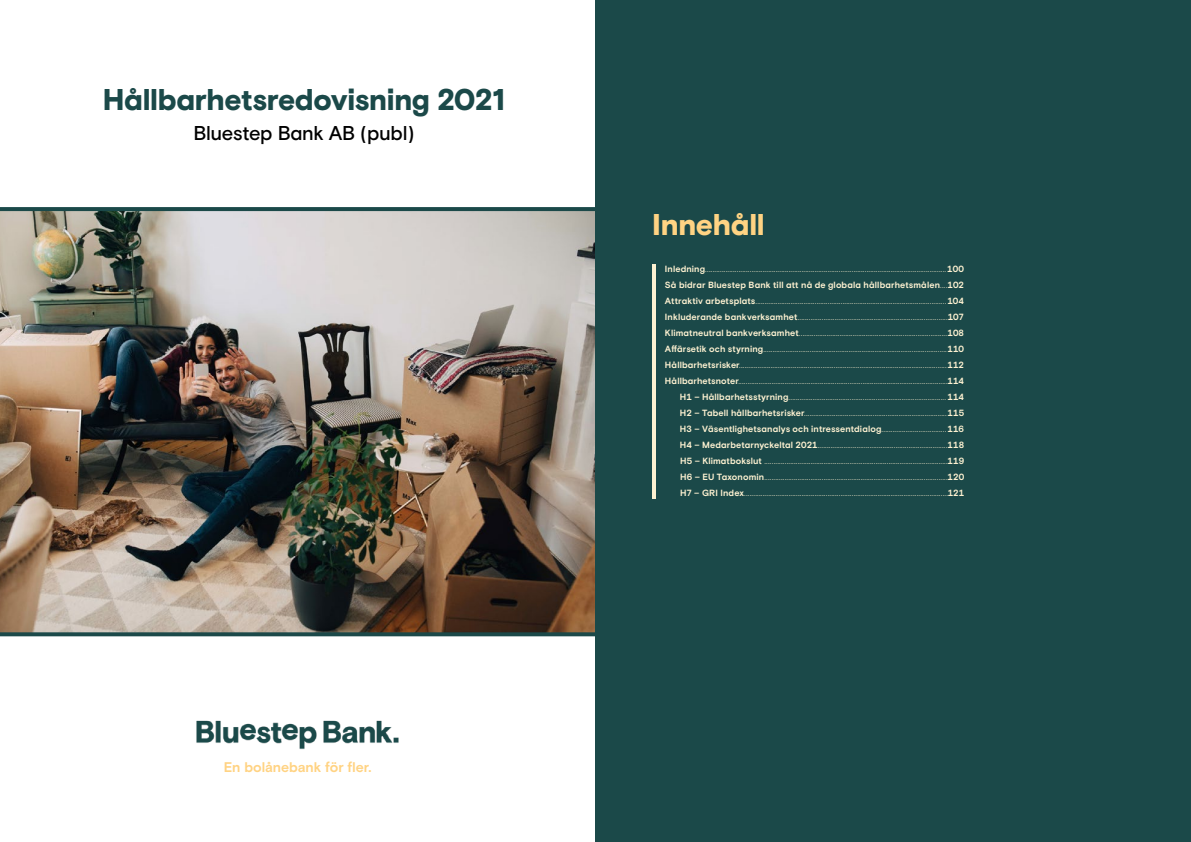
<style>
.page{position:relative;width:1191px;height:842px;background:#fff}
.page>*{position:absolute;margin:0;border:0;box-sizing:border-box;transform-origin:0 0}
.t1{font:900 30px "Basis Grotesque Pro";letter-spacing:-.015em;color:#1b4949}
.t2{font:900 30px "Basis Grotesque Pro";letter-spacing:-.01em;color:#ffd383}
.t3{font:500 20px "Basis Grotesque Pro";letter-spacing:-.02em;color:#000}
.t4{font:700 14px "Basis Grotesque Pro";color:#ffd383}
.t5{font:300 9px/16px "Basis Grotesque Pro";color:#fdf1d1;text-align:right}
.s1{font-weight:700}
</style>
<div class="page">
<img style="left:196px;top:720px;width:203px;height:30px">
<img style="left:0;top:207px;width:596px;height:429px">
<div style="left:596px;top:0;width:594px;height:842px;background:#1b4949"></div>
<hr style="left:652px;top:264px;width:4px;height:234px;background:#fdf1d1">
<h1 class="t1" style="left:103px;top:81px;width:403px">Hållbarhetsredovisning 2021</h1>
<h2 class="t3" style="left:193px;top:121px;width:222px">Bluestep Bank AB (publ)</h2>
<h3 class="t4" style="left:224px;top:759px;width:149px">En bolånebank för fler.</h3>
<h1 class="t2" style="left:652px;top:207px;width:114px">Innehåll</h1>
<p class="t5" style="left:665px;top:261px;width:301px"><span class="s1">Inledning</span>..................................................................................................................................<span class="s1">100<br>Så bidrar Bluestep Bank till att nå de globala hållbarhetsmålen</span>....<span class="s1">102<br>Attraktiv arbetsplats</span>.......................................................................................................<span class="s1">104<br>Inkluderande bankverksamhet</span>.................................................................................<span class="s1">107<br>Klimatneutral bankverksamhet</span>................................................................................<span class="s1">108<br>Affärsetik och styrning</span>...................................................................................................<span class="s1">110<br>Hållbarhetsrisker</span>................................................................................................................<span class="s1">112<br>Hållbarhetsnoter</span>.................................................................................................................<span class="s1">114<br>H1 – Hållbarhetsstyrning</span>..................................................................................... <span class="s1">114<br>H2 – Tabell hållbarhetsrisker</span>.............................................................................<span class="s1">115<br>H3 – Väsentlighetsanalys och intressentdialog</span>................................... <span class="s1">116<br>H4 – Medarbetarnyckeltal 2021</span>......................................................................<span class="s1">118<br>H5 – Klimatbokslut</span> ...................................................................................................<span class="s1">119<br>H6 – EU Taxonomin</span>...................................................................................................<span class="s1">120<br>H7 – GRI Index</span>..............................................................................................................<span class="s1">121</span></p>
</div>
